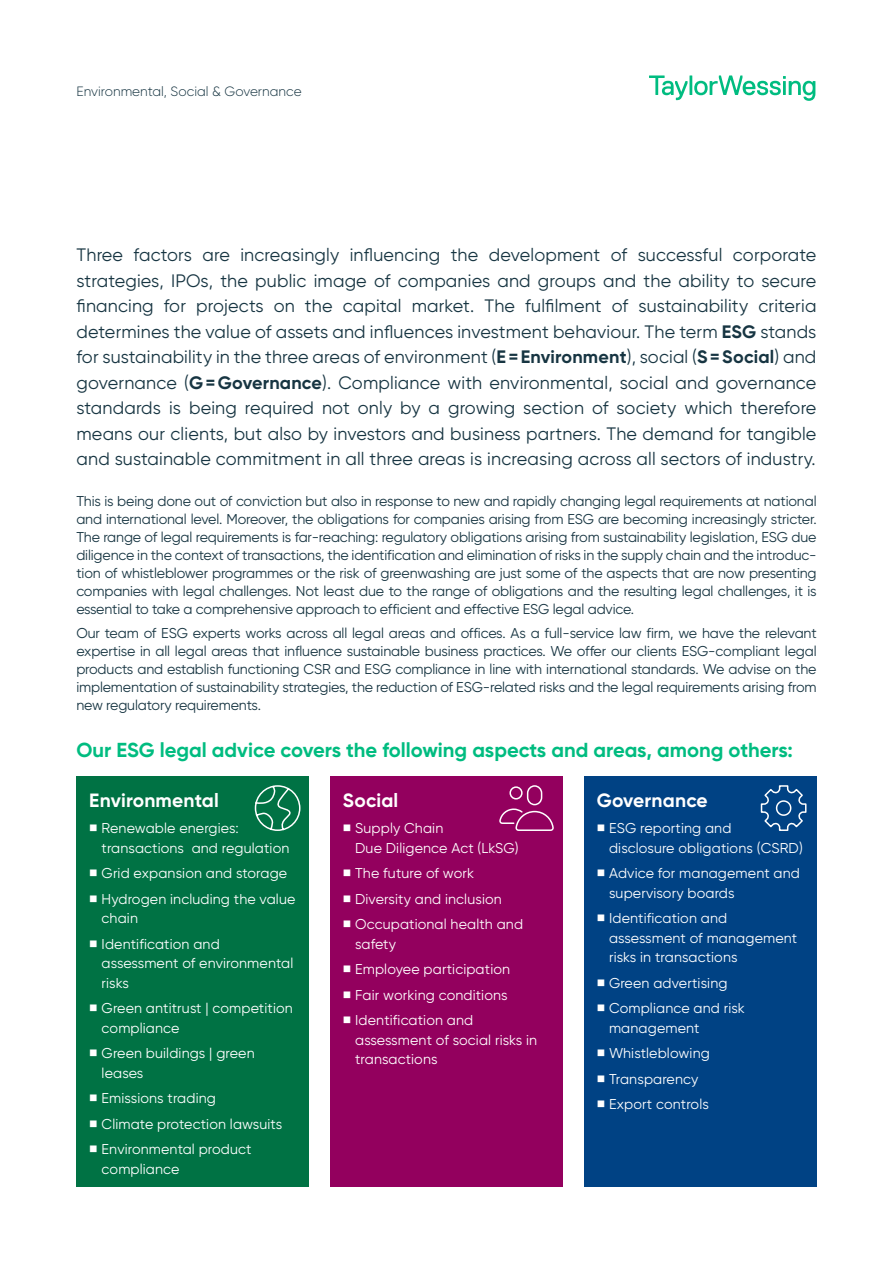
<style>
.page{position:relative;width:893px;height:1263px;background:#fff}
.page>*{position:absolute;margin:0;border:0;box-sizing:border-box;transform-origin:0 0}
.t1{font:700 20.25px "Gilroy";color:#00bc80}
.t2{font:700 19.2px "Gilroy";letter-spacing:.01em;color:#fff}
.t3{font:18px/25.5px "Gilroy";letter-spacing:.01em;color:#173542;text-align:justify}
.t4{font:14.25px/18px "Gilroy";letter-spacing:-.01em;color:#173542;text-align:justify}
.t5{font:14.25px/19.5px "Gilroy";letter-spacing:.01em;color:#fff}
.t6{font:300 13.5px "Gilroy";color:#173542}
.s1{font-weight:700}
</style>
<div class="page">
<svg style="left:649px;top:75px;width:166px;height:26px"></svg>
<div style="left:77px;top:776px;width:232px;height:410px;background:#007244"></div>
<div style="left:330px;top:776px;width:232px;height:410px;background:#93005e"></div>
<div style="left:584px;top:776px;width:232px;height:410px;background:#004284"></div>
<svg style="left:254px;top:785px;width:47px;height:46px"></svg>
<svg style="left:500px;top:785px;width:54px;height:46px"></svg>
<svg style="left:760px;top:785px;width:47px;height:46px"></svg>
<p class="t6" style="left:77px;top:83px;width:227px">Environmental, Social &amp; Governance</p>
<p class="t3" style="left:77px;top:242px;width:741px">Three factors are increasingly influencing the development of successful corporate strategies, IPOs, the public image of companies and groups and the ability to secure financing for projects on the capital market. The fulfilment of sustainability criteria determines the value of assets and influences investment behaviour. The term <span class="s1">ESG</span> stands for sustainability in the three areas of environment (<span class="s1">E = Environment</span>), social (<span class="s1">S=Social</span>) and governance (<span class="s1">G=Governance</span>). Compliance with environmental, social and governance standards is being required not only by a growing section of society which therefore means our clients, but also by investors and business partners. The demand for tangible and sustainable commitment in all three areas is increasing across all sectors of industry.</p>
<p class="t4" style="left:76px;top:492px;width:742px">This is being done out of conviction but also in response to new and rapidly changing legal requirements at national and international level. Moreover, the obligations for companies arising from ESG are becoming increasingly stricter.<br>The range of legal requirements is far-reaching: regulatory obligations arising from sustainability legislation, ESG due diligence in the context of transactions, the identification and elimination of risks in the supply chain and the introduc&shy;tion of whistleblower programmes or the risk of greenwashing are just some of the aspects that are now presenting companies with legal challenges. Not least due to the range of obligations and the resulting legal challenges, it is essential to take a comprehensive approach to efficient and effective ESG legal advice.</p>
<p class="t4" style="left:76px;top:624px;width:742px">Our team of ESG experts works across all legal areas and offices. As a full-service law firm, we have the relevant expertise in all legal areas that influence sustainable business practices. We offer our clients ESG-compliant legal products and establish functioning CSR and ESG compliance in line with international standards. We advise on the implementation of sustainability strategies, the reduction of ESG-related risks and the legal requirements arising from new regulatory requirements.</p>
<h1 class="t1" style="left:76px;top:737px;width:718px">Our ESG legal advice covers the following aspects and areas, among others:</h1>
<h2 class="t2" style="left:89px;top:788px;width:131px">Environmental</h2>
<p class="t5" style="left:102px;top:818px;width:189px;text-indent:-12px">■ Renewable energies: transactions and regulation</p>
<p class="t5" style="left:89px;top:863px;width:199px">■ Grid expansion and storage</p>
<p class="t5" style="left:102px;top:889px;width:195px;text-indent:-12px">■ Hydrogen including the value chain</p>
<p class="t5" style="left:102px;top:934px;width:193px;text-indent:-12px">■ Identification and assessment of environmental risks</p>
<p class="t5" style="left:102px;top:998px;width:193px;text-indent:-12px">■ Green antitrust | competition compliance</p>
<p class="t5" style="left:102px;top:1043px;width:155px;text-indent:-12px">■ Green buildings | green leases</p>
<p class="t5" style="left:89px;top:1088px;width:128px">■ Emissions trading</p>
<p class="t5" style="left:89px;top:1114px;width:194px">■ Climate protection lawsuits</p>
<p class="t5" style="left:102px;top:1139px;width:151px;text-indent:-12px">■ Environmental product compliance</p>
<h2 class="t2" style="left:343px;top:788px;width:57px">Social</h2>
<p class="t5" style="left:355px;top:818px;width:165px;text-indent:-12px">■ Supply Chain<br>Due Diligence Act (LkSG)</p>
<p class="t5" style="left:343px;top:863px;width:133px">■ The future of work</p>
<p class="t5" style="left:343px;top:889px;width:161px">■ Diversity and inclusion</p>
<p class="t5" style="left:355px;top:914px;width:169px;text-indent:-12px">■ Occupational health and safety</p>
<p class="t5" style="left:343px;top:959px;width:169px">■ Employee participation</p>
<p class="t5" style="left:343px;top:985px;width:166px">■ Fair working conditions</p>
<p class="t5" style="left:355px;top:1010px;width:184px;text-indent:-12px">■ Identification and assessment of social risks in transactions</p>
<h2 class="t2" style="left:597px;top:788px;width:113px">Governance</h2>
<p class="t5" style="left:609px;top:818px;width:195px;text-indent:-12px">■ ESG reporting and<br>disclosure obligations (CSRD)</p>
<p class="t5" style="left:609px;top:863px;width:192px;text-indent:-12px">■ Advice for management and supervisory boards</p>
<p class="t5" style="left:609px;top:908px;width:190px;text-indent:-12px">■ Identification and assessment of management risks in transactions</p>
<p class="t5" style="left:597px;top:973px;width:132px">■ Green advertising</p>
<p class="t5" style="left:609px;top:998px;width:137px;text-indent:-12px">■ Compliance and risk management</p>
<p class="t5" style="left:597px;top:1043px;width:115px">■ Whistleblowing</p>
<p class="t5" style="left:597px;top:1069px;width:103px">■ Transparency</p>
<p class="t5" style="left:597px;top:1094px;width:114px">■ Export controls</p>
</div>
